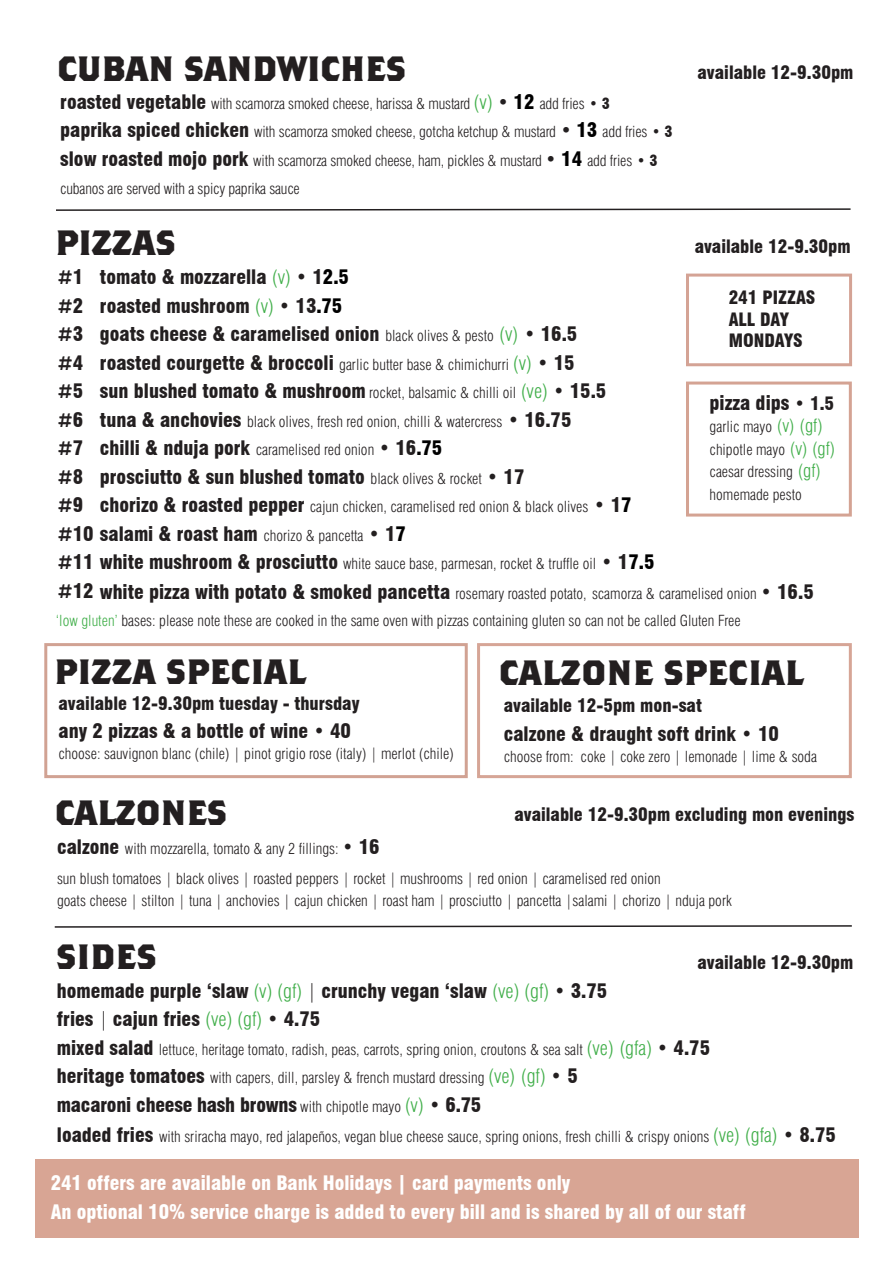
<style>
.page{position:relative;width:893px;height:1263px;background:#fff}
.page>*{position:absolute;margin:0;border:0;box-sizing:border-box;transform-origin:0 0}
.t1{font:700 39px "Brothers";color:#231f20}
.t2{font:900 condensed 19.5px "Swiss 721 BT";color:#231f20}
.t3{font:900 condensed 19.5px "Swiss 721 BT";color:#fff}
.t4{font:19.5px/28.5px "Co Headline";color:#231f20}
.t5{font:900 condensed 18px "Swiss 721 BT";color:#231f20}
.t6{font:300 condensed 15px/22.5px "Swiss 721 BT";color:#231f20}
.s1{font-weight:900;font-size:19.5px}
.s2{font-size:19.5px;color:#40ae49}
.s3{font-size:19.5px}
.s4{font-weight:900;font-size:19.5px;color:#000}
.s5{font-weight:900}
.s6{font-family:"Swiss 721 BT";font-weight:900;font-stretch:condensed}
.s7{font-weight:300;color:#40ae49}
.s8{color:#000}
.s9{font-weight:300;font-size:15px}
.s10{font-family:"Co Headline";font-weight:400;font-stretch:normal}
.s11{font-size:18px}
.s12{font-size:18px;color:#40ae49}
.s13{color:#40ae49}
.s14{font-weight:300}
</style>
<div class="page">
<div style="left:35px;top:1159px;width:823px;height:79px;background:#d8a594"></div>
<div style="left:44px;top:643px;width:424px;height:135px;border:3px solid #d1a293"></div>
<div style="left:686px;top:274px;width:166px;height:92px;border:3px solid #d4a395"></div>
<div style="left:477px;top:643px;width:375px;height:135px;border:3px solid #d6a596"></div>
<svg style="left:56px;top:208px;width:795px;height:3px"></svg>
<svg style="left:54px;top:925px;width:798px;height:3px"></svg>
<div style="left:686px;top:382px;width:166px;height:135px;border:3px solid #d4a393"></div>
<p class="t1" style="left:57px;top:43px;width:351px">CUBAN SANDWICHES</p>
<p class="t6" style="left:60px;top:92px;width:551px"><span class="s1">roasted vegetable</span> with scamorza smoked cheese, harissa &amp; mustard <span class="s2">(v)</span> <span class="s3">•</span> <span class="s4">12</span> add fries <span class="s5">• 3</span></p>
<p class="t6" style="left:60px;top:121px;width:614px"><span class="s1">paprika spiced chicken</span> with scamorza smoked cheese, gotcha ketchup &amp; mustard <span class="s3">•</span> <span class="s4">13</span> add fries <span class="s5">• 3</span></p>
<p class="t6" style="left:60px;top:149px;width:599px"><span class="s1">slow roasted mojo pork</span> with scamorza smoked cheese, ham, pickles &amp; mustard <span class="s3">•</span> <span class="s4">14</span> add fries <span class="s5">• 3</span></p>
<p class="t6" style="left:60px;top:178px;width:241px">cubanos are served with a spicy paprika sauce</p>
<p class="t5" style="left:698px;top:62px;width:157px">available 12-9.30pm</p>
<p class="t1" style="left:55px;top:217px;width:122px">PIZZAS</p>
<p class="t4" style="left:58px;top:263px;width:27px">#<span class="s6">1</span></p>
<p class="t4" style="left:58px;top:292px;width:27px">#<span class="s6">2 </span>#<span class="s6">3</span></p>
<p class="t4" style="left:58px;top:349px;width:27px">#<span class="s6">4</span></p>
<p class="t4" style="left:58px;top:377px;width:27px">#<span class="s6">5</span></p>
<p class="t4" style="left:58px;top:406px;width:27px">#<span class="s6">6</span></p>
<p class="t4" style="left:58px;top:434px;width:27px">#<span class="s6">7</span></p>
<p class="t4" style="left:58px;top:463px;width:27px">#<span class="s6">8</span></p>
<p class="t4" style="left:58px;top:491px;width:27px">#<span class="s6">9</span></p>
<p class="t5" style="left:695px;top:236px;width:157px">available 12-9.30pm</p>
<p class="t2" style="left:100px;top:265px;width:250px">tomato &amp; mozzarella <span class="s7">(v)</span> • 1<span class="s8">2.5</span></p>
<p class="t2" style="left:100px;top:294px;width:244px">roasted mushroom <span class="s7">(v)</span> • 13<span class="s8">.75</span></p>
<p class="t2" style="left:100px;top:322px;width:479px">goats cheese &amp; caramelised onion <span class="s9">black olives &amp; pesto</span> <span class="s7">(v)</span> • 16.5</p>
<p class="t2" style="left:100px;top:351px;width:476px">roasted courgette &amp; broccoli <span class="s9">garlic butter base &amp; chimichurri</span> <span class="s7">(v)</span> • 15</p>
<p class="t2" style="left:100px;top:379px;width:508px">sun blushed tomato &amp; mushroom <span class="s9">rocket, balsamic &amp; chilli oil</span> <span class="s7">(ve)</span> • 15.5</p>
<p class="t6" style="left:100px;top:410px;width:473px"><span class="s1">tuna &amp; anchovies</span> black olives, fresh red onion, chilli &amp; watercress <span class="s1">• 16.75</span></p>
<p class="t2" style="left:100px;top:436px;width:344px">chilli &amp; nduja pork <span class="s9">caramelised red onion</span> • 16<span class="s8">.75</span></p>
<p class="t2" style="left:100px;top:465px;width:426px">prosciutto &amp; sun blushed tomato <span class="s9">black olives &amp; rocket</span> • 17</p>
<p class="t6" style="left:100px;top:495px;width:533px"><span class="s1">chorizo &amp; roasted pepper</span> cajun chicken, caramelised red onion &amp; black olives <span class="s1">• 1</span><span class="s4">7</span></p>
<p class="t2" style="left:58px;top:522px;width:350px"><span class="s10">#</span>10 salami &amp; roast ham <span class="s9">chorizo &amp; pancetta</span> • 1<span class="s8">7</span></p>
<p class="t6" style="left:100px;top:552px;width:556px"><span class="s1">white mushroom &amp; prosciutto</span> white sauce base, parmesan, rocket &amp; truffle oil <span class="s1">• 1</span><span class="s4">7.5</span></p>
<p class="t6" style="left:100px;top:582px;width:715px"><span class="s1">white pizza with potato &amp; smoked pancetta</span> rosemary roasted potato, scamorza &amp; caramelised onion <span class="s1">• 16.5</span></p>
<p class="t5" style="left:729px;top:287px;width:88px">241 PIZZAS</p>
<p class="t5" style="left:729px;top:308px;width:62px">ALL DAY</p>
<p class="t5" style="left:729px;top:330px;width:76px">MONDAYS</p>
<p class="t2" style="left:710px;top:391px;width:126px">pizza dips <span class="s11">• 1.5</span></p>
<p class="t6" style="left:710px;top:416px;width:115px">garlic mayo <span class="s12">(v) (gf)</span></p>
<p class="t6" style="left:710px;top:438px;width:127px">chipotle mayo <span class="s12">(v) (gf)</span></p>
<p class="t6" style="left:710px;top:461px;width:113px">caesar dressing <span class="s12">(gf) </span>homemade pesto</p>
<p class="t2" style="left:58px;top:550px;width:37px"><span class="s10">#</span>11</p>
<p class="t2" style="left:58px;top:579px;width:37px"><span class="s10">#</span>12</p>
<p class="t6" style="left:56px;top:609px;width:686px"><span class="s13">‘low gluten’</span> bases: please note these are cooked in the same oven with pizzas containing gluten so can not be called Gluten Free</p>
<p class="t1" style="left:54px;top:646px;width:253px">PIZZA SPECIAL</p>
<p class="t5" style="left:59px;top:693px;width:302px">available 12-9.30pm tuesday - thursday</p>
<p class="t2" style="left:59px;top:719px;width:294px">any 2 pizzas &amp; a bottle of wine • 40</p>
<p class="t6" style="left:59px;top:742px;width:397px">choose: sauvignon blanc (chile) | pinot grigio rose (italy) | merlot (chile)</p>
<p class="t1" style="left:499px;top:647px;width:306px">CALZONE SPECIAL</p>
<p class="t5" style="left:504px;top:695px;width:200px">available 12-5pm mon-sat</p>
<p class="t2" style="left:504px;top:722px;width:277px">calzone &amp; draught soft drink • 10</p>
<p class="t6" style="left:504px;top:745px;width:315px">choose from: coke | coke zero | lemonade | lime &amp; soda</p>
<p class="t1" style="left:55px;top:787px;width:174px">CALZONES</p>
<p class="t5" style="left:514px;top:804px;width:342px">available 12-9.30pm excluding mon evenings</p>
<p class="t6" style="left:57px;top:837px;width:324px"><span class="s1">calzone</span> with mozzarella, tomato &amp; any 2 fillings: <span class="s1">• 16</span></p>
<p class="t6" style="left:57px;top:867px;width:605px">sun blush tomatoes | black olives | roasted peppers | rocket | mushrooms | red onion | caramelised red onion</p>
<p class="t6" style="left:57px;top:889px;width:676px">goats cheese | stilton | tuna | anchovies | cajun chicken | roast ham | prosciutto | pancetta |salami | chorizo | nduja pork</p>
<p class="t1" style="left:56px;top:931px;width:103px">SIDES</p>
<p class="t5" style="left:697px;top:951px;width:157px">available 12-9.30pm</p>
<p class="t2" style="left:57px;top:979px;width:552px">homemade purple ‘slaw <span class="s7">(v) (gf)</span> <span class="s14">|</span> crunchy vegan ‘slaw <span class="s7">(ve) (gf)</span> • 3.75</p>
<p class="t2" style="left:57px;top:1007px;width:265px">fries <span class="s14">|</span> cajun fries <span class="s7">(ve) (gf)</span> • 4.75</p>
<p class="t6" style="left:57px;top:1038px;width:655px"><span class="s1">mixed salad</span> lettuce, heritage tomato, radish, peas, carrots, spring onion, croutons &amp; sea salt <span class="s2">(ve) (gfa)</span> <span class="s1">• 4.75</span></p>
<p class="t6" style="left:57px;top:1067px;width:522px"><span class="s1">heritage tomatoes</span> with capers, dill, parsley &amp; french mustard dressing <span class="s2">(ve) (gf)</span> <span class="s1">• 5</span></p>
<p class="t2" style="left:57px;top:1093px;width:426px">macaroni cheese hash browns <span class="s9">with chipotle mayo</span> <span class="s7">(v)</span> • 6.75</p>
<p class="t6" style="left:57px;top:1125px;width:781px"><span class="s1">loaded fries</span> with sriracha mayo, red jalapeños, vegan blue cheese sauce, spring onions, fresh chilli &amp; crispy onions <span class="s2">(ve) (gfa)</span> <span class="s1">• 8.75</span></p>
<p class="t3" style="left:51px;top:1171px;width:521px">241 offers are available on Bank Holidays | card payments only</p>
<p class="t3" style="left:51px;top:1200px;width:696px">An optional 10% service charge is added to every bill and is shared by all of our staff</p>
</div>
